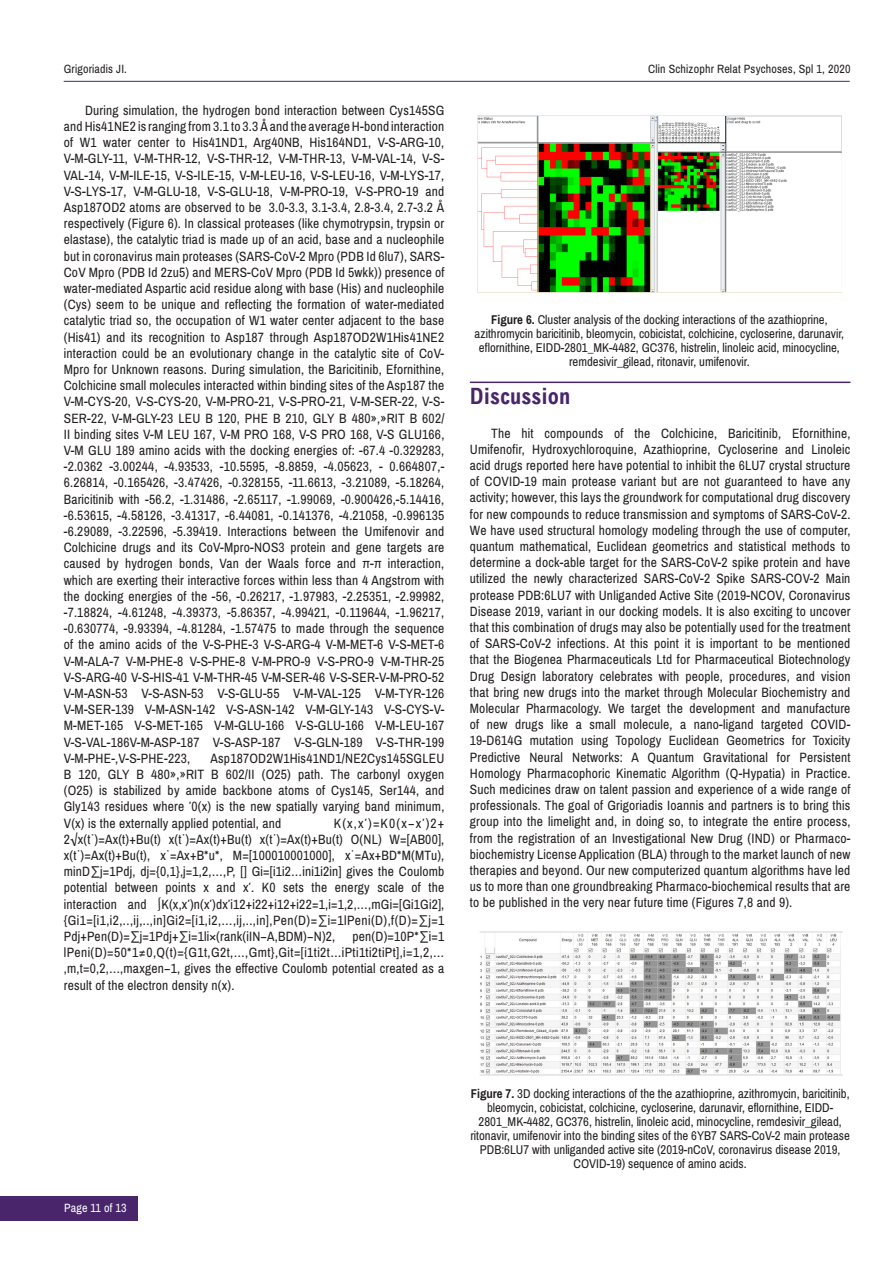
<style>
.page{position:relative;width:893px;height:1263px;background:#fff}
.page>*{position:absolute;margin:0;border:0;box-sizing:border-box;transform-origin:0 0}
.Hedding{font:700 condensed 22.5px "Arial";color:#49266c}
.t1{font:13.5px/16.2px "Archivo Narrow";letter-spacing:.015em;color:#231f20;text-align:justify}
.t2{font:12.75px/14.1px "Archivo Narrow";color:#231f20;text-align:center}
.t3{font:12px "Archivo Narrow";letter-spacing:.015em;color:#231f20}
.t4{font:12px "Archivo Narrow";letter-spacing:.015em;color:#fff}
.s1{font-weight:700}
</style>
<div class="page">
<hr style="left:64px;top:81px;width:786px;height:1px;background:#49266c">
<div style="left:0;top:1196px;width:137px;height:24px;background:#49266c"></div>
<hr style="left:470px;top:382px;width:380px;height:1px;background:#49266c">
<img style="left:477px;top:115px;width:364px;height:177px">
<img style="left:480px;top:931px;width:362px;height:145px">
<p class="t3" style="left:64px;top:61px;width:65px">Grigoriadis JI.</p>
<p class="t3" style="left:648px;top:61px;width:204px">Clin Schizophr Relat Psychoses, Spl 1, 2020</p>
<p class="t1" style="left:64px;top:102px;width:382px;text-indent:21px">During simulation, the hydrogen bond interaction between Cys145SG and His41NE2 is ranging from 3.1 to 3.3 Å and the average H-bond interaction of W1 water center to His41ND1, Arg40NB, His164ND1, V-S-ARG-10, V-M-GLY-11, V-M-THR-12, V-S-THR-12, V-M-THR-13, V-M-VAL-14, V-S-VAL-14, V-M-ILE-15, V-S-ILE-15, V-M-LEU-16, V-S-LEU-16, V-M-LYS-17, V-S-LYS-17, V-M-GLU-18, V-S-GLU-18, V-M-PRO-19, V-S-PRO-19 and Asp187OD2 atoms are observed to be 3.0-3.3, 3.1-3.4, 2.8-3.4, 2.7-3.2 Å respectively (Figure 6). In classical proteases (like chymotrypsin, trypsin or elastase), the catalytic triad is made up of an acid, base and a nucleophile but in coronavirus main proteases (SARS-CoV-2 Mpro (PDB Id 6lu7), SARS-CoV Mpro (PDB Id 2zu5) and MERS-CoV Mpro (PDB Id 5wkk)) presence of water-mediated Aspartic acid residue along with base (His) and nucleophile (Cys) seem to be unique and reflecting the formation of water-mediated catalytic triad so, the occupation of W1 water center adjacent to the base (His41) and its recognition to Asp187 through Asp187OD2W1His41NE2 interaction could be an evolutionary change in the catalytic site of CoV-Mpro for Unknown reasons. During simulation, the Baricitinib, Efornithine, Colchicine small molecules interacted within binding sites of the Asp187 the V-M-CYS-20, V-S-CYS-20, V-M-PRO-21, V-S-PRO-21, V-M-SER-22, V-S-SER-22, V-M-GLY-23 LEU B 120, PHE B 210, GLY B 480»,»RIT B 602/ II binding sites V-M LEU 167, V-M PRO 168, V-S PRO 168, V-S GLU166, V-M GLU 189 amino acids with the docking energies of: -67.4 -0.329283, -2.0362 -3.00244, -4.93533, -10.5595, -8.8859, -4.05623, - 0.664807,- 6.26814, -0.165426, -3.47426, -0.328155, -11.6613, -3.21089, -5.18264, Baricitinib with -56.2, -1.31486, -2.65117, -1.99069, -0.900426,-5.14416, -6.53615, -4.58126, -3.41317, -6.44081, -0.141376, -4.21058, -0.996135 -6.29089, -3.22596, -5.39419. Interactions between the Umifenovir and Colchicine drugs and its CoV-Mpro-NOS3 protein and gene targets are caused by hydrogen bonds, Van der Waals force and π-π interaction, which are exerting their interactive forces within less than 4 Angstrom with the docking energies of the -56, -0.26217, -1.97983, -2.25351, -2.99982, -7.18824, -4.61248, -4.39373, -5.86357, -4.99421, -0.119644, -1.96217, -0.630774, -9.93394, -4.81284, -1.57475 to made through the sequence of the amino acids of the V-S-PHE-3 V-S-ARG-4 V-M-MET-6 V-S-MET-6<br>V-M-ALA-7 V-M-PHE-8 V-S-PHE-8 V-M-PRO-9 V-S-PRO-9 V-M-THR-25<br>V-S-ARG-40 V-S-HIS-41 V-M-THR-45 V-M-SER-46 V-S-SER-V-M-PRO-52<br>V-M-ASN-53 V-S-ASN-53 V-S-GLU-55 V-M-VAL-125 V-M-TYR-126<br>V-M-SER-139 V-M-ASN-142 V-S-ASN-142 V-M-GLY-143 V-S-CYS-V-M-MET-165 V-S-MET-165 V-M-GLU-166 V-S-GLU-166 V-M-LEU-167<br>V-S-VAL-186V-M-ASP-187 V-S-ASP-187 V-S-GLN-189 V-S-THR-199<br>V-M-PHE-,V-S-PHE-223,</p>
<p class="t2" style="left:475px;top:313px;width:371px"><span class="s1">Figure 6.</span> Cluster analysis of the docking interactions of the azathioprine, azithromycin baricitinib, bleomycin, cobicistat, colchicine, cycloserine, darunavir, eflornithine, EIDD-2801_MK-4482, GC376, histrelin, linoleic acid, minocycline, remdesivir_gilead, ritonavir, umifenovir.</p>
<p class="Hedding" style="left:470px;top:384px;width:102px">Discussion</p>
<p class="t1" style="left:470px;top:425px;width:382px;text-indent:21px">The hit compounds of the Colchicine, Baricitinib, Efornithine, Umifenofir, Hydroxychloroquine, Azathioprine, Cycloserine and Linoleic acid drugs reported here have potential to inhibit the 6LU7 crystal structure of COVID-19 main protease variant but are not guaranteed to have any activity; however, this lays the groundwork for computational drug discovery for new compounds to reduce transmission and symptoms of SARS-CoV-2.<br>We have used structural homology modeling through the use of computer, quantum mathematical, Euclidean geometrics and statistical methods to determine a dock-able target for the SARS-CoV-2 spike protein and have utilized the newly characterized SARS-CoV-2 Spike SARS-COV-2 Main protease PDB:6LU7 with Unliganded Active Site (2019-NCOV, Coronavirus Disease 2019, variant in our docking models. It is also exciting to uncover that this combination of drugs may also be potentially used for the treatment of SARS-CoV-2 infections. At this point it is important to be mentioned that the Biogenea Pharmaceuticals Ltd for Pharmaceutical Biotechnology Drug Design laboratory celebrates with people, procedures, and vision that bring new drugs into the market through Molecular Biochemistry and Molecular Pharmacology. We target the development and manufacture of new drugs like a small molecule, a nano-ligand targeted COVID-19-D614G mutation using Topology Euclidean Geometrics for Toxicity Predictive Neural Networks: A Quantum Gravitational for Persistent Homology Pharmacophoric Kinematic Algorithm (Q-Hypatia) in Practice.<br>Such medicines draw on talent passion and experience of a wide range of professionals. The goal of Grigoriadis Ioannis and partners is to bring this group into the limelight and, in doing so, to integrate the entire process, from the registration of an Investigational New Drug (IND) or Pharmaco&shy;biochemistry License Application (BLA) through to the market launch of new therapies and beyond. Our new computerized quantum algorithms have led us to more than one groundbreaking Pharmaco-biochemical results that are to be published in the very near future time (Figures 7,8 and 9).</p>
<p class="t1" style="left:64px;top:750px;width:382px;text-indent:147px">Asp187OD2W1His41ND1/NE2Cys145SGLEU B 120, GLY B 480»,»RIT B 602/II (O25) path. The carbonyl oxygen (O25) is stabilized by amide backbone atoms of Cys145, Ser144, and Gly143 residues where ′0(x) is the new spatially varying band minimum, V(x) is the externally applied potential, and</p>
<p class="t1" style="left:64px;top:815px;width:382px;text-indent:270px">K(x,x′)=K0(x−x′)2+ 2√x(t˙)=Ax(t)+Bu(t) x(t˙)=Ax(t)+Bu(t) x(t˙)=Ax(t)+Bu(t) O(NL) W=[AB00], x(t˙)=Ax(t)+Bu(t), x˙=Ax+B*u*, M=[100010001000], x˙=Ax+BD*M(MTu), minD∑j=1Pdj, dj={0,1},j=1,2,…,P, [] Gi=[i1i2…ini1i2in] gives the Coulomb potential between points x and x′. K0 sets the energy scale of the interaction and ∫K(x,x′)n(x′)dx′i12+i22+i12+i22=1,i=1,2,…,mGi=[Gi1Gi2], {Gi1=[i1,i2,..,ij,..,in]Gi2=[i1,i2,…,ij,..,in],Pen(D)=∑i=1lPeni(D),f(D)=∑j=1<br>Pdj+Pen(D)=∑j=1Pdj+∑i=1li×(rank(iIN−A,BDM)−N)2,</p>
<p class="t1" style="left:64px;top:928px;width:382px;text-indent:289px">pen(D)=10P*∑i=1 lPeni(D)=50*1≠0,Q(t)={G1t,G2t,…,Gmt},Git=[i1ti2t…iPti1ti2tiPt],i=1,2,… ,m,t=0,2,…,maxgen−1, gives the effective Coulomb potential created as a result of the electron density n(x).</p>
<p class="t4" style="left:64px;top:1201px;width:64px">Page 11 of 13</p>
<p class="t2" style="left:470px;top:1087px;width:381px"><span class="s1">Figure 7.</span> 3D docking interactions of the the azathioprine, azithromycin, baricitinib, bleomycin, cobicistat, colchicine, cycloserine, darunavir, eflornithine, EIDD-2801_MK-4482, GC376, histrelin, linoleic acid, minocycline, remdesivir_gilead, ritonavir, umifenovir into the binding sites of the 6YB7 SARS-CoV-2 main protease PDB:6LU7 with unliganded active site (2019-nCoV, coronavirus disease 2019, COVID-19) sequence of amino acids.</p>
</div>
